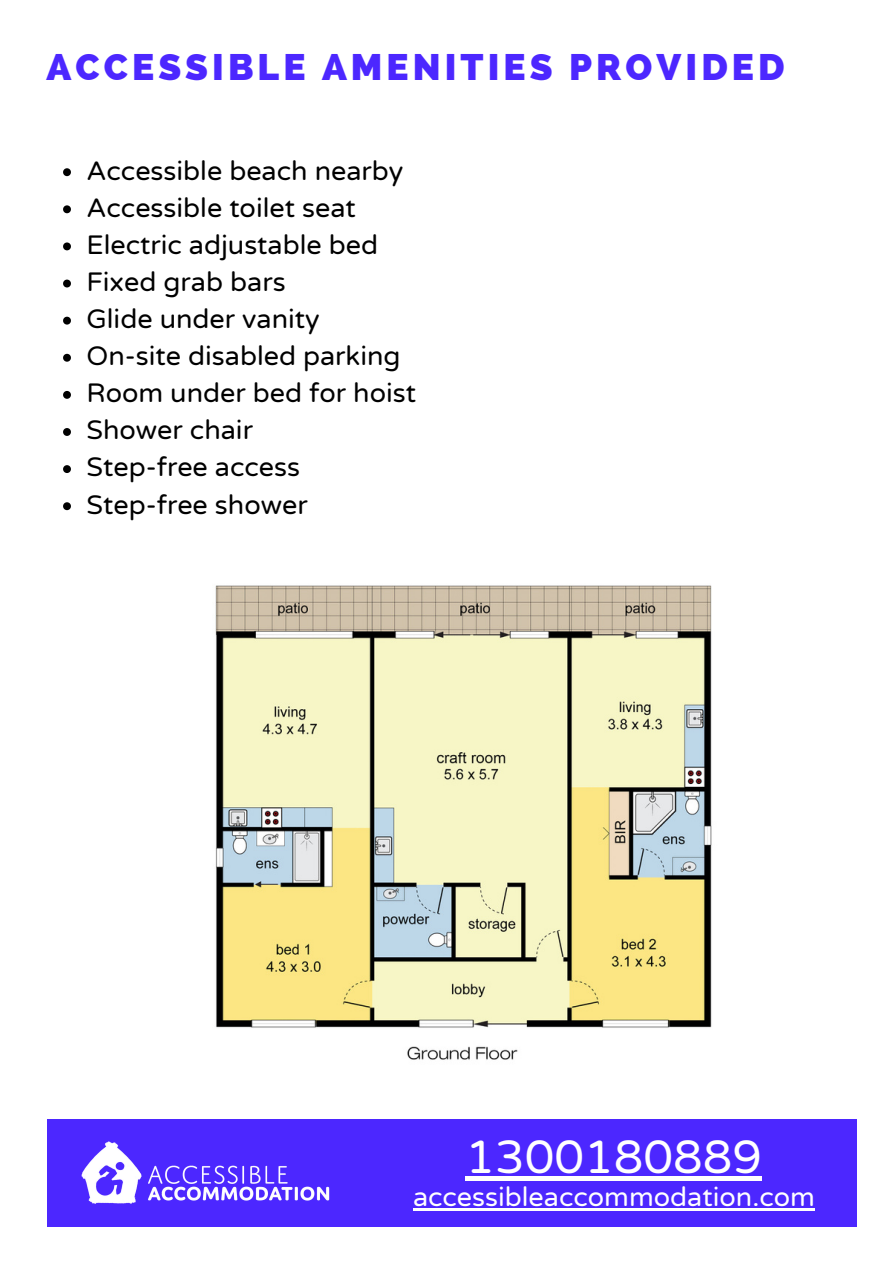
<style>
.page{position:relative;width:893px;height:1264px;background:#fff}
.page>*{position:absolute;margin:0;border:0;box-sizing:border-box;transform-origin:0 0}
.t1{font:47.25px "Varela Round";color:#fff}
.t2{font:800 37.05px "Raleway";letter-spacing:.11em;color:#4c27ff}
.t3{font:27px "Varela Round";color:#000}
.t4{font:27px "Varela Round";color:#fff}
</style>
<div class="page">
<img style="left:215px;top:585px;width:497px;height:475px">
<div style="left:47px;top:1118px;width:809px;height:108px;background:#4c27ff"></div>
<img style="left:81px;top:1141px;width:249px;height:63px">
<svg style="left:63px;top:168px;width:8px;height:8px"></svg>
<svg style="left:63px;top:205px;width:8px;height:8px"></svg>
<svg style="left:63px;top:242px;width:8px;height:8px"></svg>
<svg style="left:63px;top:279px;width:8px;height:8px"></svg>
<svg style="left:63px;top:317px;width:8px;height:7px"></svg>
<svg style="left:63px;top:354px;width:8px;height:8px"></svg>
<svg style="left:63px;top:391px;width:8px;height:8px"></svg>
<svg style="left:63px;top:428px;width:8px;height:8px"></svg>
<svg style="left:63px;top:465px;width:8px;height:8px"></svg>
<svg style="left:63px;top:502px;width:8px;height:8px"></svg>
<div style="left:465px;top:1175px;width:297px;height:5px;background:#fff"></div>
<hr style="left:413px;top:1208px;width:401px;height:2px;background:#fff">
<p class="t2" style="left:47px;top:45px;width:739px">ACCESSIBLE AMENITIES PROVIDED</p>
<p class="t3" style="left:86px;top:155px;width:318px">Accessible beach nearby</p>
<p class="t3" style="left:86px;top:192px;width:271px">Accessible toilet seat</p>
<p class="t3" style="left:86px;top:229px;width:293px">Electric adjustable bed</p>
<p class="t3" style="left:86px;top:266px;width:201px">Fixed grab bars</p>
<p class="t3" style="left:86px;top:303px;width:235px">Glide under vanity</p>
<p class="t3" style="left:86px;top:340px;width:315px">On-site disabled parking</p>
<p class="t3" style="left:86px;top:377px;width:331px">Room under bed for hoist</p>
<p class="t3" style="left:86px;top:414px;width:168px">Shower chair</p>
<p class="t3" style="left:86px;top:451px;width:215px">Step-free access</p>
<p class="t3" style="left:86px;top:488px;width:223px">Step-free shower</p>
<p class="t1" style="left:465px;top:1129px;width:298px">1300180889</p>
<p class="t4" style="left:413px;top:1181px;width:403px">accessibleaccommodation.com</p>
</div>
